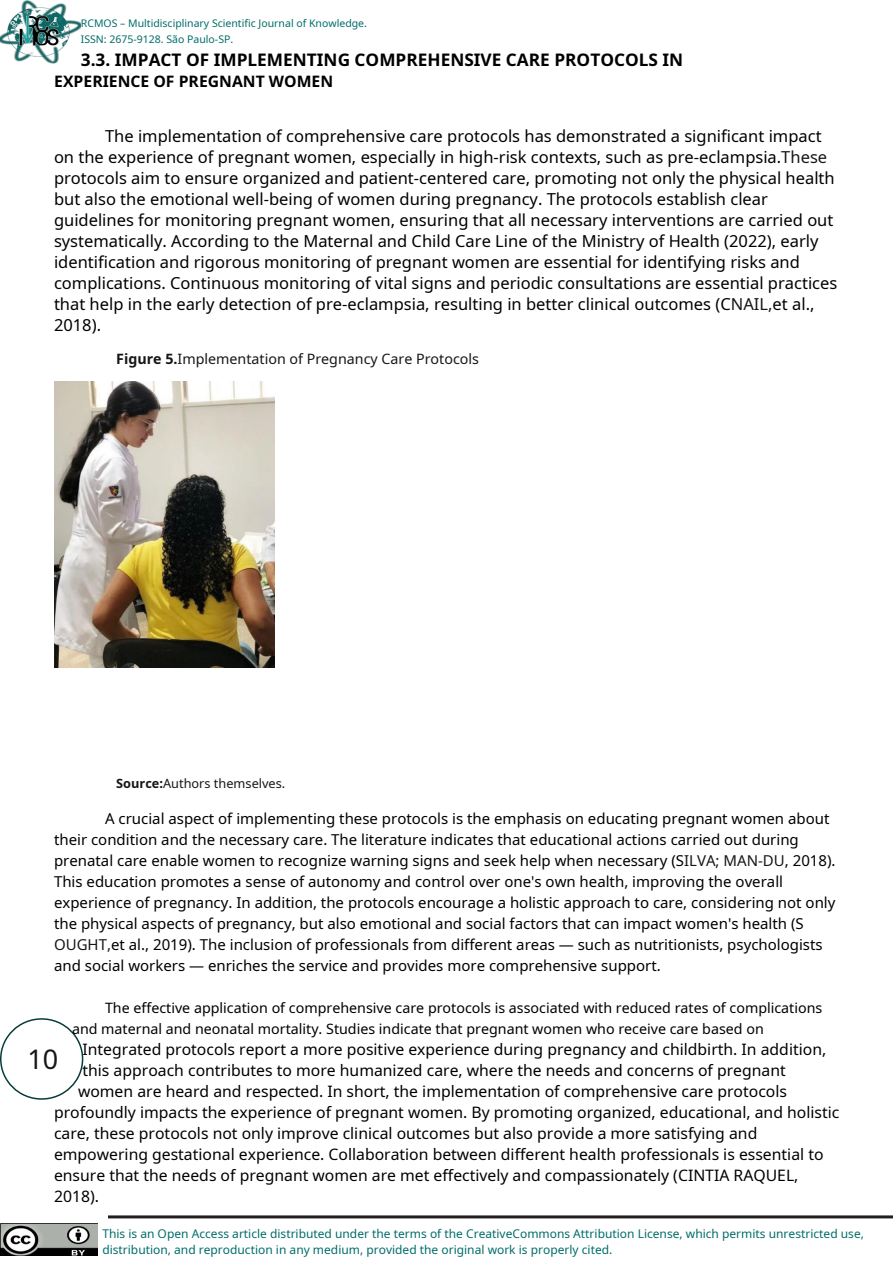
<style>
.page{position:relative;width:893px;height:1263px;background:#fff}
.page>*{position:absolute;margin:0;border:0;box-sizing:border-box;transform-origin:0 0}
.t1{font:27px "Noto Sans";color:#171615}
.t2{font:700 17.25px "Noto Sans";color:#000}
.t3{font:16.5px/21px "Noto Sans";color:#000}
.t4{font:15.75px "Noto Sans";color:#000}
.t5{font:700 15.75px "Noto Sans";color:#000}
.t6{font:15px/21px "Noto Sans";color:#000}
.t7{font:14.25px/21px "Noto Sans";color:#000}
.t8{font:14.25px "Noto Sans";color:#171615}
.t9{font:12.75px "Noto Sans";color:#171615}
.t10{font:12px/16.5px "Noto Sans";color:#006d6a}
.t11{font:10.5px/16.5px "Noto Sans";color:#006d6a}
.s1{color:#171615}
.s2{font-weight:700}
</style>
<div class="page">
<img style="left:0;top:1224px;width:97px;height:32px">
<img style="left:0;top:0;width:81px;height:64px">
<div style="left:0;top:1018px;width:83px;height:82px;border:2px solid #053c3a;border-radius:50%"></div>
<hr style="left:108px;top:1215px;width:785px;height:3px;background:#231f20">
<img style="left:54px;top:382px;width:221px;height:286px">
<p class="t11" style="left:81px;top:14px;width:288px">RCMOS – Multidisciplinary Scientific Journal of Knowledge.<br>ISSN: 2675-9128. São Paulo-SP.</p>
<p class="t2" style="left:81px;top:48px;width:604px">3.3. IMPACT OF IMPLEMENTING COMPREHENSIVE CARE PROTOCOLS IN</p>
<p class="t5" style="left:54px;top:70px;width:280px">EXPERIENCE OF PREGNANT WOMEN</p>
<p class="t3" style="left:54px;top:125px;width:785px;text-indent:51px">The implementation of comprehensive care protocols has demonstrated a significant impact on the experience of pregnant women, especially in high-risk contexts, such as pre-eclampsia.<span class="s1">These </span>protocols aim to ensure organized and patient-centered care, promoting not only the physical health but also the emotional well-being of women during pregnancy. The protocols establish clear guidelines for monitoring pregnant women, ensuring that all necessary interventions are carried out systematically. According to the Maternal and Child Care Line of the Ministry of Health (2022), early identification and rigorous monitoring of pregnant women are essential for identifying risks and complications. Continuous monitoring of vital signs and periodic consultations are essential practices that help in the early detection of pre-eclampsia, resulting in better clinical outcomes (C<span class="s1">NAIL,</span>et al., 2018).</p>
<p class="t8" style="left:116px;top:348px;width:364px"><span class="s2">Figure 5.</span>Implementation of Pregnancy Care Protocols</p>
<p class="t9" style="left:116px;top:775px;width:171px"><span class="s2">Source:</span>Authors themselves.</p>
<p class="t6" style="left:54px;top:808px;width:783px;text-indent:51px">A crucial aspect of implementing these protocols is the emphasis on educating pregnant women about their condition and the necessary care. The literature indicates that educational actions carried out during prenatal care enable women to recognize warning signs and seek help when necessary (S<span class="s1">ILVA; MAN-DU</span>, 2018).<br>This education promotes a sense of autonomy and control over one's own health, improving the overall experience of pregnancy. In addition, the protocols encourage a holistic approach to care, considering not only the physical aspects of pregnancy, but also emotional and social factors that can impact women's health (S <span class="s1">OUGHT,</span>et al., 2019). The inclusion of professionals from different areas — such as nutritionists, psychologists and social workers — enriches the service and provides more comprehensive support.</p>
<p class="t7" style="left:72px;top:997px;width:752px;text-indent:33px">The effective application of comprehensive care protocols is associated with reduced rates of complications and maternal and neonatal mortality. Studies indicate that pregnant women who receive care based on</p>
<p class="t4" style="left:82px;top:1038px;width:745px">Integrated protocols report a more positive experience during pregnancy and childbirth. In addition,</p>
<p class="t4" style="left:82px;top:1059px;width:705px">this approach contributes to more humanized care, where the needs and concerns of pregnant</p>
<p class="t4" style="left:78px;top:1080px;width:711px">women are heard and respected. In short, the implementation of comprehensive care protocols</p>
<p class="t4" style="left:54px;top:1101px;width:787px">profoundly impacts the experience of pregnant women. By promoting organized, educational, and holistic</p>
<p class="t4" style="left:54px;top:1122px;width:705px">care, these protocols not only improve clinical outcomes but also provide a more satisfying and</p>
<p class="t4" style="left:54px;top:1143px;width:771px">empowering gestational experience. Collaboration between different health professionals is essential to</p>
<p class="t4" style="left:54px;top:1164px;width:746px">ensure that the needs of pregnant women are met effectively and compassionately (CINTIA RAQUEL,</p>
<p class="t4" style="left:54px;top:1185px;width:46px">2018).</p>
<h1 class="t1" style="left:27px;top:1040px;width:32px">10</h1>
<p class="t10" style="left:102px;top:1225px;width:763px">This is an Open Access article distributed under the terms of the CreativeCommons Attribution License, which permits unrestricted use, distribution, and reproduction in any medium, provided the original work is properly cited.</p>
</div>
